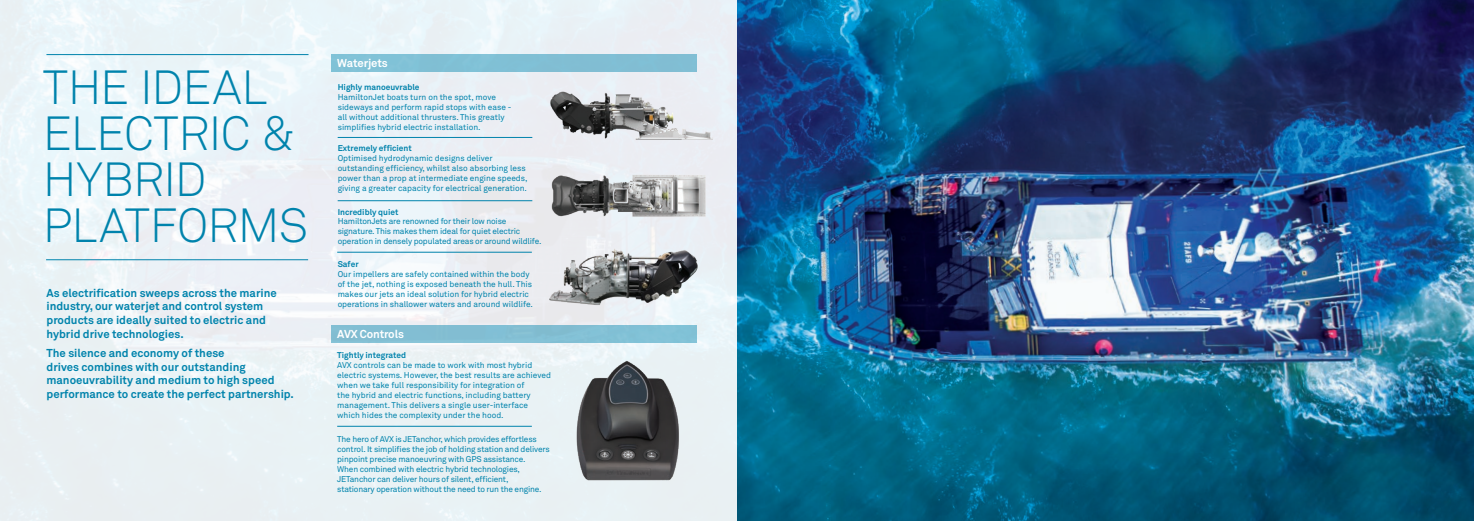
<style>
.page{position:relative;width:1474px;height:521px;background:#fff}
.page>*{position:absolute;margin:0;border:0;box-sizing:border-box;transform-origin:0 0}
.t1{font:300 47.34px/45.8px "Akkurat";letter-spacing:-.015em;color:#0083ac}
.t2{font:700 11.38px/13.7px "Akkurat";color:#0083ac}
.t3{font:700 11.38px "Akkurat";letter-spacing:-.01em;color:#fff}
.t4{font:8.31px/10px "Akkurat";color:#0083ac}
.t5{font:8.31px/10px "Akkurat";letter-spacing:-.02em;color:#0083ac}
.t6{font:700 8.31px "Akkurat";color:#0083ac}
</style>
<div class="page">
<img style="left:736px;top:0;width:737px;height:521px">
<div style="left:0;top:0;width:736px;height:521px;background:#e9f2f5"></div>
<hr style="left:46px;top:259px;width:262px;height:1px;background:#0083ac">
<hr style="left:46px;top:54px;width:262px;height:1px;background:#0083ac">
<hr style="left:337px;top:426px;width:195px;height:1px;background:#0083ac">
<div style="left:331px;top:325px;width:365px;height:17px;background:#82bfd3"></div>
<img style="left:576px;top:360px;width:103px;height:121px">
<hr style="left:338px;top:137px;width:194px;height:1px;background:#0083ac">
<hr style="left:338px;top:200px;width:194px;height:1px;background:#0083ac">
<hr style="left:337px;top:252px;width:195px;height:1px;background:#0083ac">
<div style="left:331px;top:54px;width:365px;height:17px;background:#81bfd4"></div>
<img style="left:550px;top:165px;width:156px;height:52px">
<img style="left:550px;top:91px;width:162px;height:74px">
<img style="left:550px;top:241px;width:148px;height:67px">
<h2 class="t3" style="left:337px;top:56px;width:52px">Waterjets</h2>
<h1 class="t1" style="left:43px;top:66px;width:267px">THE IDEAL<br>ELECTRIC &amp;<br>HYBRID<br>PLATFORMS</h1>
<p class="t6" style="left:338px;top:82px;width:83px">Highly manoeuvrable</p>
<p class="t4" style="left:338px;top:92px;width:175px">HamiltonJet boats turn on the spot, move sideways and perform rapid stops with ease - all without additional thrusters. This greatly simplifies hybrid electric installation.</p>
<p class="t6" style="left:338px;top:143px;width:76px">Extremely efficient</p>
<p class="t4" style="left:338px;top:153px;width:191px">Optimised hydrodynamic designs deliver outstanding efficiency, whilst also absorbing less power than a prop at intermediate engine speeds, giving a greater capacity for electrical generation.</p>
<p class="t6" style="left:338px;top:206px;width:62px">Incredibly quiet</p>
<p class="t5" style="left:338px;top:217px;width:205px">HamiltonJets are renowned for their low noise signature. This makes them ideal for quiet electric operation in densely populated areas or around wildlife.</p>
<p class="t6" style="left:338px;top:259px;width:22px">Safer</p>
<p class="t4" style="left:338px;top:269px;width:197px">Our impellers are safely contained within the body of the jet, nothing is exposed beneath the hull. This makes our jets an ideal solution for hybrid electric operations in shallower waters and around wildlife.</p>
<h2 class="t2" style="left:46px;top:286px;width:232px">As electrification sweeps across the marine industry, our waterjet and control system products are ideally suited to electric and hybrid drive technologies.</h2>
<h2 class="t2" style="left:46px;top:346px;width:249px">The silence and economy of these<br>drives combines with our outstanding manoeuvrability and medium to high speed performance to create the perfect partnership.</h2>
<p class="t6" style="left:337px;top:349px;width:70px">Tightly integrated</p>
<h2 class="t3" style="left:337px;top:327px;width:68px">AVX Controls</h2>
<p class="t4" style="left:337px;top:360px;width:215px">AVX controls can be made to work with most hybrid electric systems. However, the best results are achieved when we take full responsibility for integration of<br>the hybrid and electric functions, including battery management. This delivers a single user-interface which hides the complexity under the hood.</p>
<p class="t5" style="left:337px;top:435px;width:214px">The hero of AVX is JETanchor, which provides effortless control. It simplifies the job of holding station and delivers pinpoint precise manoeuvring with GPS assistance.<br>When combined with electric hybrid technologies, JETanchor can deliver hours of silent, efficient,<br>stationary operation without the need to run the engine.</p>
</div>
